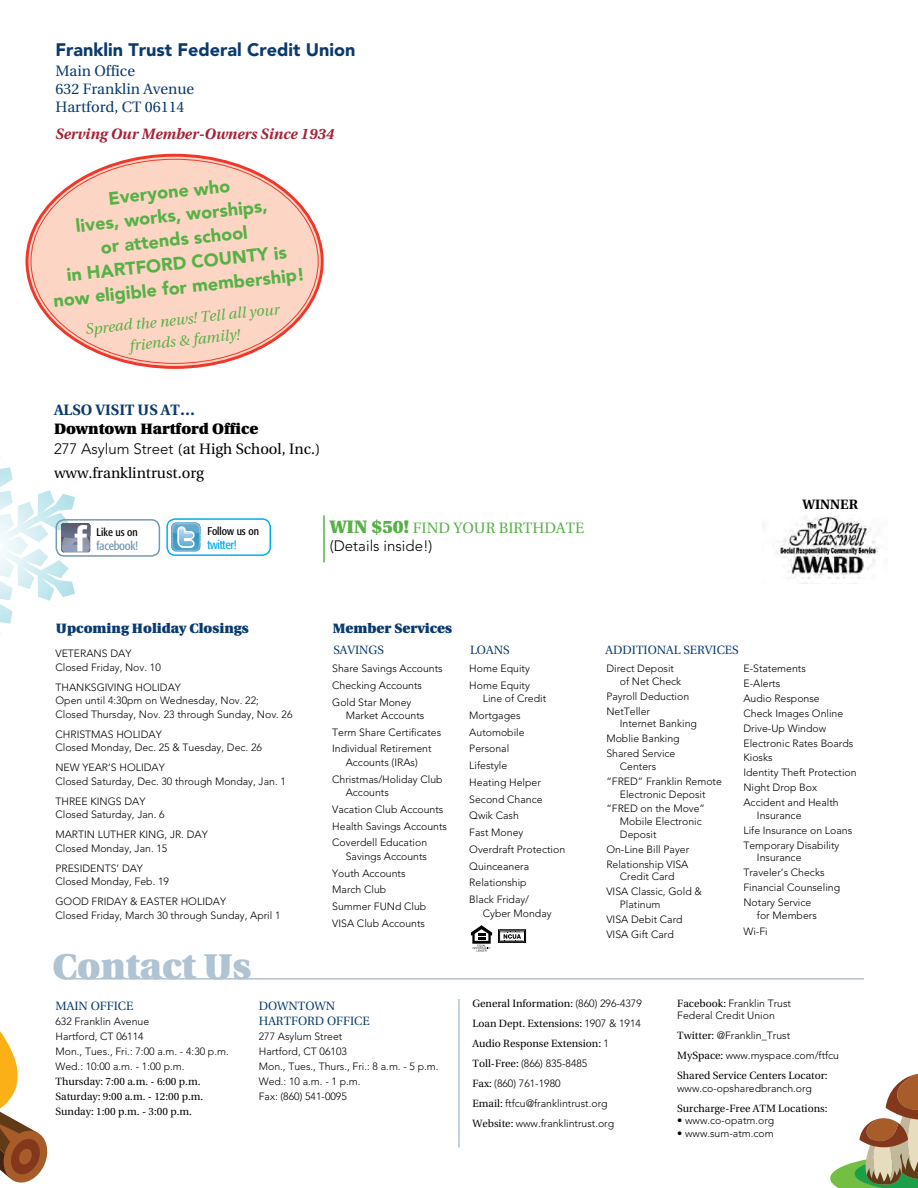
<style>
.page{position:relative;width:918px;height:1188px;background:#fff}
.page>*{position:absolute;margin:0;border:0;box-sizing:border-box;transform-origin:0 0}
.t1{font:900 35.7px "Utopia";color:#b0c3d2}
.t2{font:900 18px/24px "Avenir";color:#56b146}
.t3{font:900 18px "Avenir";color:#0a3a6e}
.t4{font:900 15px/19.5px "Utopia";color:#000}
.t5{font:15px/18px "Utopia";color:#0a3a6e}
.t6{font:italic 15px/21px "Utopia";color:#56b146;text-align:center}
.t7{font:italic 700 15px "Utopia";color:#a52238}
.t8{font:15px "Utopia";color:#56b146}
.t9{font:15px "Utopia";color:#000}
.t10{font:300 15px "Avenir";color:#000}
.t11{font:700 15px "Utopia";color:#0a3a6e}
.t12{font:900 13.5px "Utopia";color:#0a3a6e}
.t13{font:700 13.5px "Utopia";color:#000}
.t14{font:condensed 12.3px "Formata";letter-spacing:-.025em;color:#7399b1}
.t15{font:condensed 12.3px "Formata";letter-spacing:-.025em;color:#00aeef}
.t16{font:12px/15px "Utopia";color:#0a3a6e}
.t17{font:condensed 11.1px "Formata";color:#000}
.t18{font:300 10.5px/16.8px "Avenir";color:#000}
.t19{font:10.5px/15px "Utopia";color:#000}
.s1{font-family:"Avenir";font-weight:300}
.s2{font-weight:400}
.s3{font-weight:900;font-size:18px}
.s4{font-family:"Utopia";font-weight:400}
</style>
<div class="page">
<hr style="left:63px;top:978px;width:801px;height:2px;background:#b0c3d2">
<div style="left:29px;top:157px;width:292px;height:209px;background:#fdd5c4;border-radius:50%"></div>
<svg style="left:471px;top:925px;width:21px;height:27px"></svg>
<svg style="left:498px;top:930px;width:28px;height:13px"></svg>
<svg style="left:499px;top:931px;width:26px;height:10px"></svg>
<svg style="left:500px;top:931px;width:24px;height:10px"></svg>
<img style="left:776px;top:515px;width:102px;height:69px">
<svg style="left:0;top:457px;width:90px;height:177px"></svg>
<div style="left:56px;top:519px;width:104px;height:38px;border:2px solid #7399b1;border-radius:8px"></div>
<svg style="left:171px;top:523px;width:29px;height:29px"></svg>
<div style="left:166px;top:518px;width:105px;height:38px;border:2px solid #00aeef;border-radius:8px"></div>
<hr style="left:323px;top:515px;width:2px;height:47px;background:#56b146">
<hr style="left:458px;top:999px;width:2px;height:149px;background:#b0c3d2">
<svg style="left:0;top:1031px;width:47px;height:152px"></svg>
<svg style="left:830px;top:1073px;width:88px;height:115px"></svg>
<h2 class="t3" style="left:56px;top:39px;width:302px">Franklin Trust Federal Credit Union</h2>
<h3 class="t5" style="left:56px;top:63px;width:140px">Main Office<br>632 Franklin Avenue<br>Hartford, CT 06114</h3>
<h3 class="t7" style="left:56px;top:125px;width:280px">Serving Our Member-Owners Since 1934</h3>
<h2 class="t2" style="left:107px;top:186px;width:124px;rotate:-6deg">Everyone who</h2>
<h2 class="t2" style="left:75px;top:214px;width:194px;rotate:-6deg">lives, works, worships,</h2>
<h2 class="t2" style="left:100px;top:235px;width:149px;rotate:-6deg">orattends school</h2>
<h2 class="t2" style="left:65px;top:263px;width:71px;rotate:-6deg">in Hartfo</h2>
<h2 class="t2" style="left:50px;top:265px;width:254px;text-indent:111px;rotate:-6deg">rd Cou nt y is now eligible formembership!</h2>
<h3 class="t6" style="left:85px;top:319px;width:197px;rotate:-6deg">Spread the news! Tell all your friends &amp; family!</h3>
<h3 class="t11" style="left:54px;top:401px;width:143px">ALSO VISIT US AT…</h3>
<h3 class="t4" style="left:54px;top:419px;width:268px">Downtown Hartford Office<br><span class="s1">277 Asylum Street</span> <span class="s2">(at High School, Inc.)</span></h3>
<h3 class="t9" style="left:54px;top:464px;width:152px">www.franklintrust.org</h3>
<p class="t17" style="left:97px;top:526px;width:43px">Like us on</p>
<p class="t14" style="left:97px;top:538px;width:43px">facebook!</p>
<p class="t17" style="left:207px;top:525px;width:53px">Follow us on</p>
<p class="t15" style="left:207px;top:537px;width:31px">twitter!</p>
<h3 class="t8" style="left:330px;top:520px;width:256px"><span class="s3">WIN $50!</span> FIND YOUR BIRTHDATE</h3>
<h3 class="t10" style="left:330px;top:537px;width:104px">(Details inside!)</h3>
<p class="t13" style="left:803px;top:497px;width:57px">WINNER</p>
<p class="t12" style="left:56px;top:621px;width:194px">Upcoming Holiday Closings</p>
<p class="t18" style="left:56px;top:647px;width:107px;line-height:13.5px">VETERANS DAY<br>Closed Friday, Nov. 10</p>
<p class="t18" style="left:56px;top:680px;width:239px;line-height:13.5px">THANKSGIVING HOLIDAY<br>Open until 4:30pm on Wednesday, Nov. 22;<br>Closed Thursday, Nov. 23 through Sunday, Nov. 26</p>
<p class="t18" style="left:55px;top:727px;width:208px;line-height:13.5px">CHRISTMAS HOLIDAY<br>Closed Monday, Dec. 25 &amp; Tuesday, Dec. 26</p>
<p class="t18" style="left:55px;top:761px;width:232px;line-height:13.5px">NEW YEAR’S HOLIDAY<br>Closed Saturday, Dec. 30 through Monday, Jan. 1</p>
<p class="t18" style="left:55px;top:794px;width:111px;line-height:13.5px">THREE KINGS DAY<br>Closed Saturday, Jan. 6</p>
<p class="t18" style="left:55px;top:828px;width:154px;line-height:13.5px">MARTIN LUTHER KING, JR. DAY<br>Closed Monday, Jan. 15</p>
<p class="t18" style="left:55px;top:861px;width:115px;line-height:13.5px">PRESIDENTS’ DAY<br>Closed Monday, Feb. 19</p>
<p class="t18" style="left:55px;top:895px;width:227px;line-height:13.5px">GOOD FRIDAY &amp; EASTER HOLIDAY<br>Closed Friday, March 30 through Sunday, April 1</p>
<h1 class="t1" style="left:52px;top:946px;width:200px">Contact Us</h1>
<p class="t12" style="left:333px;top:621px;width:121px">Member Services</p>
<p class="t16" style="left:333px;top:643px;width:52px">SAVINGS</p>
<p class="t16" style="left:470px;top:643px;width:41px">LOANS</p>
<p class="t16" style="left:606px;top:643px;width:135px">ADDITIONAL SERVICES</p>
<p class="t18" style="left:332px;top:660px;width:112px">Share Savings Accounts<br>Checking Accounts<br>Gold Star Money</p>
<p class="t18" style="left:332px;top:707px;width:110px;text-indent:14px">Market Accounts<br>Term Share Certificates<br>Individual Retirement</p>
<p class="t18" style="left:332px;top:754px;width:112px;text-indent:14px">Accounts (IRAs)<br>Christmas/Holiday Club</p>
<p class="t18" style="left:332px;top:784px;width:116px;text-indent:14px">Accounts<br>Vacation Club Accounts<br>Health Savings Accounts<br>Coverdell Education</p>
<p class="t18" style="left:332px;top:848px;width:96px;text-indent:14px">Savings Accounts<br>Youth Accounts<br>March Club<br>Summer FUNd Club<br>VISA Club Accounts</p>
<p class="t18" style="left:743px;top:661px;width:115px;line-height:14.9px">E-Statements<br>E-Alerts<br>Audio Response<br>Check Images Online<br>Drive-Up Window<br>Electronic Rates Boards<br>Kiosks<br>Identity Theft Protection<br>Night Drop Box<br>Accident and Health</p>
<p class="t18" style="left:743px;top:808px;width:110px;line-height:14.9px;text-indent:14px">Insurance<br>Life Insurance on Loans<br>Temporary Disability</p>
<p class="t18" style="left:743px;top:850px;width:98px;line-height:14.9px;text-indent:14px">Insurance<br>Traveler’s Checks<br>Financial Counseling<br>Notary Service</p>
<p class="t18" style="left:743px;top:907px;width:75px;line-height:16px;text-indent:14px">for Members<br>Wi-Fi</p>
<p class="t18" style="left:620px;top:662px;width:63px;line-height:12.8px;text-indent:-14px">Direct Deposit of Net Check</p>
<p class="t18" style="left:606px;top:689px;width:84px;line-height:14.9px">Payroll Deduction<br>NetTeller</p>
<p class="t18" style="left:606px;top:716px;width:92px;line-height:14.9px;text-indent:14px">Internet Banking<br>Moblie Banking<br>Shared Service</p>
<p class="t18" style="left:606px;top:759px;width:117px;line-height:14.9px;text-indent:14px">Centers<br>“FRED” Franklin Remote</p>
<p class="t18" style="left:606px;top:787px;width:101px;line-height:14.9px;text-align:right">Electronic Deposit “FRED on the Move”</p>
<p class="t18" style="left:620px;top:815px;width:83px;line-height:12.8px">Mobile Electronic<br>Deposit</p>
<p class="t18" style="left:606px;top:842px;width:84px;line-height:14.9px">On-Line Bill Payer<br>Relationship VISA</p>
<p class="t18" style="left:606px;top:869px;width:97px;line-height:14.9px;text-indent:14px">Credit Card<br>VISA Classic, Gold &amp;</p>
<p class="t18" style="left:606px;top:897px;width:78px;line-height:14.9px;text-indent:14px">Platinum<br>VISA Debit Card<br>VISA Gift Card</p>
<p class="t18" style="left:469px;top:660px;width:62px">Home Equity<br>Home Equity</p>
<p class="t18" style="left:469px;top:690px;width:97px;text-indent:14px">Line of Credit<br>Mortgages<br>Automobile<br>Personal<br>Lifestyle<br>Heating Helper<br>Second Chance<br>Qwik Cash<br>Fast Money<br>Overdraft Protection<br>Quinceanera<br>Relationship<br>Black Friday/</p>
<p class="t18" style="left:483px;top:905px;width:70px">Cyber Monday</p>
<p class="t16" style="left:56px;top:998px;width:20px">Main</p>
<p class="t16" style="left:91px;top:998px;width:17px">Office</p>
<p class="t18" style="left:55px;top:1013px;width:175px;line-height:15px">632 Franklin Avenue<br>Hartford, CT 06114<br>Mon., Tues., Fri.: 7:00 a.m. - 4:30 p.m.<br>Wed.: 10:00 a.m. - 1:00 p.m.</p>
<p class="t19" style="left:55px;top:1074px;width:149px">Thursday: 7:00 a.m. - 6:00 p.m.<br>Saturday: 9:00 a.m. - 12:00 p.m.<br>Sunday: 1:00 p.m. - 3:00 p.m.</p>
<p class="t16" style="left:259px;top:998px;width:112px">DOWNTOWN<br>HARTFORD OFFICE</p>
<p class="t18" style="left:259px;top:1028px;width:181px;line-height:15px">277 Asylum Street<br>Hartford, CT 06103<br>Mon., Tues., Thurs., Fri.: 8 a.m. - 5 p.m.<br>Wed.: 10 a.m. - 1 p.m.<br>Fax: (860) 541-0095</p>
<p class="t19" style="left:472px;top:994px;width:171px;line-height:20px;text-align:justify">General Information: <span class="s1">(860) 296-4379<br></span>Loan Dept. Extensions: <span class="s1">1907 &amp; 1914<br></span>Audio Response Extension: <span class="s1">1</span></p>
<p class="t18" style="left:472px;top:1053px;width:143px;line-height:20px"><span class="s4">Toll-Free:</span> (866) 835-8485<br><span class="s4">Fax:</span> (860) 761-1980<br><span class="s4">Email:</span> ftfcu@franklintrust.org<br><span class="s4">Website:</span> www.franklintrust.org</p>
<p class="t18" style="left:677px;top:997px;width:115px;line-height:12.5px"><span class="s4">Facebook:</span> Franklin Trust<br>Federal Credit Union</p>
<p class="t18" style="left:677px;top:1026px;width:163px;line-height:20px"><span class="s4">Twitter:</span> @Franklin_Trust<br><span class="s4">MySpace:</span> www.myspace.com/ftfcu</p>
<p class="t19" style="left:677px;top:1069px;width:152px">Shared Service Centers Locator:</p>
<p class="t18" style="left:677px;top:1080px;width:136px">www.co-opsharedbranch.org</p>
<p class="t19" style="left:677px;top:1101px;width:152px">Surcharge-Free ATM Locations:</p>
<p class="t18" style="left:677px;top:1112px;width:99px">• www.co-opatm.org</p>
<p class="t18" style="left:677px;top:1125px;width:98px">• www.sum-atm.com</p>
</div>
